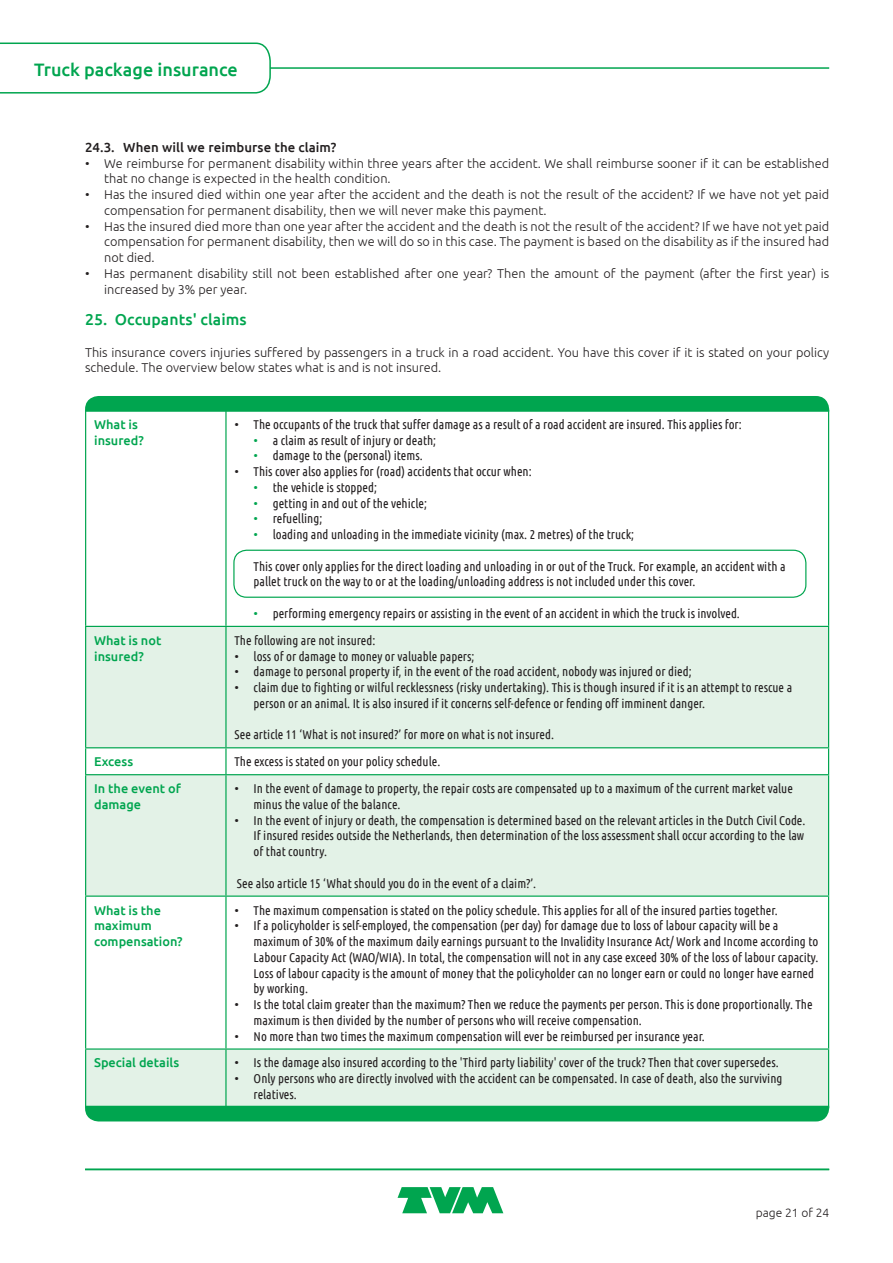
<style>
.page{position:relative;width:893px;height:1263px;background:#fff}
.page>*{position:absolute;margin:0;border:0;box-sizing:border-box;transform-origin:0 0}
.t1{font:500 18px "Ubuntu";color:#00a54f}
.Bodykop_gr_10_5pt{font:500 15.75px "Ubuntu";letter-spacing:.005em;color:#00a54f}
.Bodykopje_zw{font:500 13.2px "Ubuntu";letter-spacing:.005em;color:#231f20}
.Body_tabel{font:12.75px/15.8px "Ubuntu Condensed";color:#231f20}
.Body{font:300 12.75px/15.8px "Ubuntu";color:#231f20}
.Body-2{font:500 12.75px/15.8px "Ubuntu";color:#00a54f}
.t2{font:300 12px "Ubuntu";color:#231f20}
.s1{font-family:"Ubuntu";font-weight:300}
.s2{font-family:"Ubuntu";font-weight:300;color:#00a54f}
</style>
<div class="page">
<svg style="left:86px;top:627px;width:742px;height:479px;fill:#e3f2e7"></svg>
<hr style="left:85px;top:411px;width:1px;height:215px;background:#00a54f">
<hr style="left:225px;top:411px;width:2px;height:215px;background:#00a54f">
<hr style="left:828px;top:411px;width:1px;height:215px;background:#00a54f">
<hr style="left:85px;top:626px;width:141px;height:1px;background:#00a54f">
<hr style="left:85px;top:627px;width:1px;height:120px;background:#00a54f">
<hr style="left:226px;top:626px;width:603px;height:1px;background:#00a54f">
<hr style="left:225px;top:627px;width:2px;height:120px;background:#00a54f">
<hr style="left:828px;top:627px;width:1px;height:120px;background:#00a54f">
<hr style="left:85px;top:747px;width:141px;height:1px;background:#00a54f">
<svg style="left:85px;top:748px;width:1px;height:26px"></svg>
<hr style="left:226px;top:747px;width:603px;height:1px;background:#00a54f">
<hr style="left:225px;top:748px;width:2px;height:26px;background:#00a54f">
<svg style="left:828px;top:748px;width:1px;height:26px"></svg>
<hr style="left:85px;top:774px;width:141px;height:1px;background:#00a54f">
<hr style="left:85px;top:775px;width:1px;height:120px;background:#00a54f">
<hr style="left:226px;top:774px;width:603px;height:1px;background:#00a54f">
<hr style="left:225px;top:775px;width:2px;height:120px;background:#00a54f">
<hr style="left:828px;top:775px;width:1px;height:120px;background:#00a54f">
<hr style="left:85px;top:895px;width:141px;height:2px;background:#00a54f">
<hr style="left:85px;top:897px;width:1px;height:151px;background:#00a54f">
<hr style="left:226px;top:895px;width:603px;height:2px;background:#00a54f">
<hr style="left:225px;top:897px;width:2px;height:151px;background:#00a54f">
<hr style="left:828px;top:897px;width:1px;height:151px;background:#00a54f">
<hr style="left:85px;top:1048px;width:141px;height:2px;background:#00a54f">
<hr style="left:85px;top:1050px;width:1px;height:57px;background:#00a54f">
<hr style="left:226px;top:1048px;width:603px;height:2px;background:#00a54f">
<hr style="left:225px;top:1050px;width:2px;height:57px;background:#00a54f">
<hr style="left:828px;top:1050px;width:1px;height:57px;background:#00a54f">
<svg style="left:85px;top:396px;width:744px;height:16px;background:#05a652"></svg>
<div style="left:85px;top:1106px;width:744px;height:15px;background:#00a54f"></div>
<div style="left:233px;top:550px;width:573px;height:48px;border:1px solid #00a54f;border-radius:13px"></div>
<svg style="left:398px;top:1187px;width:105px;height:26px"></svg>
<hr style="left:85px;top:1169px;width:744px;height:1px;background:#00a54f">
<hr style="left:85px;top:67px;width:744px;height:2px;background:#00a54f">
<svg style="left:0;top:42px;width:272px;height:52px"></svg>
<h1 class="t1" style="left:34px;top:58px;width:205px">Truck package insurance</h1>
<p class="Bodykopje_zw" style="left:85px;top:139px;width:253px">24.3. When will we reimburse the claim?</p>
<p class="Body" style="left:104px;top:155px;width:726px;text-indent:-19px">• We reimburse for permanent disability within three years after the accident. We shall reimburse sooner if it can be established that no change is expected in the health condition.</p>
<p class="Body" style="left:104px;top:186px;width:726px;text-indent:-19px">• Has the insured died within one year after the accident and the death is not the result of the accident? If we have not yet paid compensation for permanent disability, then we will never make this payment.</p>
<p class="Body" style="left:104px;top:218px;width:727px;text-align:justify;text-indent:-19px">• Has the insured died more than one year after the accident and the death is not the result of the accident? If we have not yet paid compensation for permanent disability, then we will do so in this case. The payment is based on the disability as if the insured had not died.</p>
<p class="Body" style="left:104px;top:265px;width:726px;text-indent:-19px">• Has permanent disability still not been established after one year? Then the amount of the payment (after the first year) is increased by 3% per year.</p>
<p class="Bodykop_gr_10_5pt" style="left:85px;top:310px;width:163px">25. Occupants' claims</p>
<p class="Body" style="left:85px;top:344px;width:746px">This insurance covers injuries suffered by passengers in a truck in a road accident. You have this cover if it is stated on your policy schedule. The overview below states what is and is not insured.</p>
<p class="Body-2" style="left:94px;top:416px;width:45px">What is</p>
<p class="Body-2" style="left:94px;top:432px;width:51px">insured?</p>
<p class="Body-2" style="left:94px;top:632px;width:69px">What is not</p>
<p class="Body-2" style="left:94px;top:648px;width:51px">insured?</p>
<p class="Body_tabel" style="left:234px;top:416px;width:509px"><span class="s1">•</span> The occupants of the truck that suffer damage as a result of a road accident are insured. This applies for:</p>
<p class="Body_tabel" style="left:254px;top:432px;width:184px"><span class="s2">•</span> a claim as result of injury or death;</p>
<p class="Body_tabel" style="left:254px;top:447px;width:171px"><span class="s2">•</span> damage to the (personal) items.</p>
<p class="Body_tabel" style="left:234px;top:463px;width:299px"><span class="s1">•</span> This cover also applies for (road) accidents that occur when:</p>
<p class="Body_tabel" style="left:254px;top:479px;width:125px"><span class="s2">•</span> the vehicle is stopped;</p>
<p class="Body_tabel" style="left:254px;top:495px;width:175px"><span class="s2">•</span> getting in and out of the vehicle;</p>
<p class="Body_tabel" style="left:254px;top:510px;width:70px"><span class="s2">•</span> refuelling;</p>
<p class="Body_tabel" style="left:254px;top:526px;width:382px"><span class="s2">•</span> loading and unloading in the immediate vicinity (max. 2 metres) of the truck;</p>
<p class="Body_tabel" style="left:254px;top:558px;width:533px">This cover only applies for the direct loading and unloading in or out of the Truck. For example, an accident with a pallet truck on the way to or at the loading/unloading address is not included under this cover.</p>
<p class="Body_tabel" style="left:254px;top:605px;width:488px"><span class="s2">•</span> performing emergency repairs or assisting in the event of an accident in which the truck is involved.</p>
<p class="Body_tabel" style="left:234px;top:632px;width:142px">The following are not insured:</p>
<p class="Body_tabel" style="left:234px;top:648px;width:241px"><span class="s1">•</span> loss of or damage to money or valuable papers;</p>
<p class="Body_tabel" style="left:234px;top:663px;width:459px"><span class="s1">•</span> damage to personal property if, in the event of the road accident, nobody was injured or died;</p>
<p class="Body_tabel" style="left:254px;top:679px;width:540px;text-indent:-19px"><span class="s1">•</span> claim due to fighting or wilful recklessness (risky undertaking). This is though insured if it is an attempt to rescue a person or an animal. It is also insured if it concerns self-defence or fending off imminent danger.</p>
<p class="Body_tabel" style="left:234px;top:726px;width:321px">See article 11 ‘What is not insured?’ for more on what is not insured.</p>
<p class="Body-2" style="left:94px;top:753px;width:41px">Excess</p>
<p class="Body_tabel" style="left:234px;top:753px;width:207px">The excess is stated on your policy schedule.</p>
<p class="Body-2" style="left:94px;top:780px;width:88px">In the event of damage</p>
<p class="Body_tabel" style="left:254px;top:780px;width:541px;text-indent:-19px"><span class="s1">•</span> In the event of damage to property, the repair costs are compensated up to a maximum of the current market value minus the value of the balance.</p>
<p class="Body_tabel" style="left:254px;top:812px;width:553px;text-align:justify;text-indent:-19px"><span class="s1">•</span> In the event of injury or death, the compensation is determined based on the relevant articles in the Dutch Civil Code.<br>If insured resides outside the Netherlands, then determination of the loss assessment shall occur according to the law of that country.</p>
<p class="Body_tabel" style="left:237px;top:875px;width:301px">See also article 15 ‘What should you do in the event of a claim?’.</p>
<p class="Body-2" style="left:94px;top:902px;width:68px">What is the</p>
<p class="Body-2" style="left:94px;top:917px;width:90px">maximum compensation?</p>
<p class="Body_tabel" style="left:234px;top:902px;width:545px"><span class="s1">•</span> The maximum compensation is stated on the policy schedule. This applies for all of the insured parties together.</p>
<p class="Body_tabel" style="left:254px;top:917px;width:566px;text-indent:-19px"><span class="s1">•</span> If a policyholder is self-employed, the compensation (per day) for damage due to loss of labour capacity will be a maximum of 30% of the maximum daily earnings pursuant to the Invalidity Insurance Act/ Work and Income according to<br>Labour Capacity Act (WAO/WIA). In total, the compensation will not in any case exceed 30% of the loss of labour capacity.</p>
<p class="Body_tabel" style="left:254px;top:965px;width:562px">Loss of labour capacity is the amount of money that the policyholder can no longer earn or could no longer have earned by working.</p>
<p class="Body_tabel" style="left:254px;top:996px;width:561px;text-indent:-19px"><span class="s1">•</span> Is the total claim greater than the maximum? Then we reduce the payments per person. This is done proportionally. The maximum is then divided by the number of persons who will receive compensation.</p>
<p class="Body_tabel" style="left:234px;top:1028px;width:472px"><span class="s1">•</span> No more than two times the maximum compensation will ever be reimbursed per insurance year.</p>
<p class="Body-2" style="left:94px;top:1054px;width:87px">Special details</p>
<p class="Body_tabel" style="left:234px;top:1054px;width:546px"><span class="s1">•</span> Is the damage also insured according to the 'Third party liability' cover of the truck? Then that cover supersedes.</p>
<p class="Body_tabel" style="left:254px;top:1070px;width:530px;text-indent:-19px"><span class="s1">•</span> Only persons who are directly involved with the accident can be compensated. In case of death, also the surviving relatives.</p>
<p class="t2" style="left:756px;top:1205px;width:75px">page 21 of 24</p>
</div>
